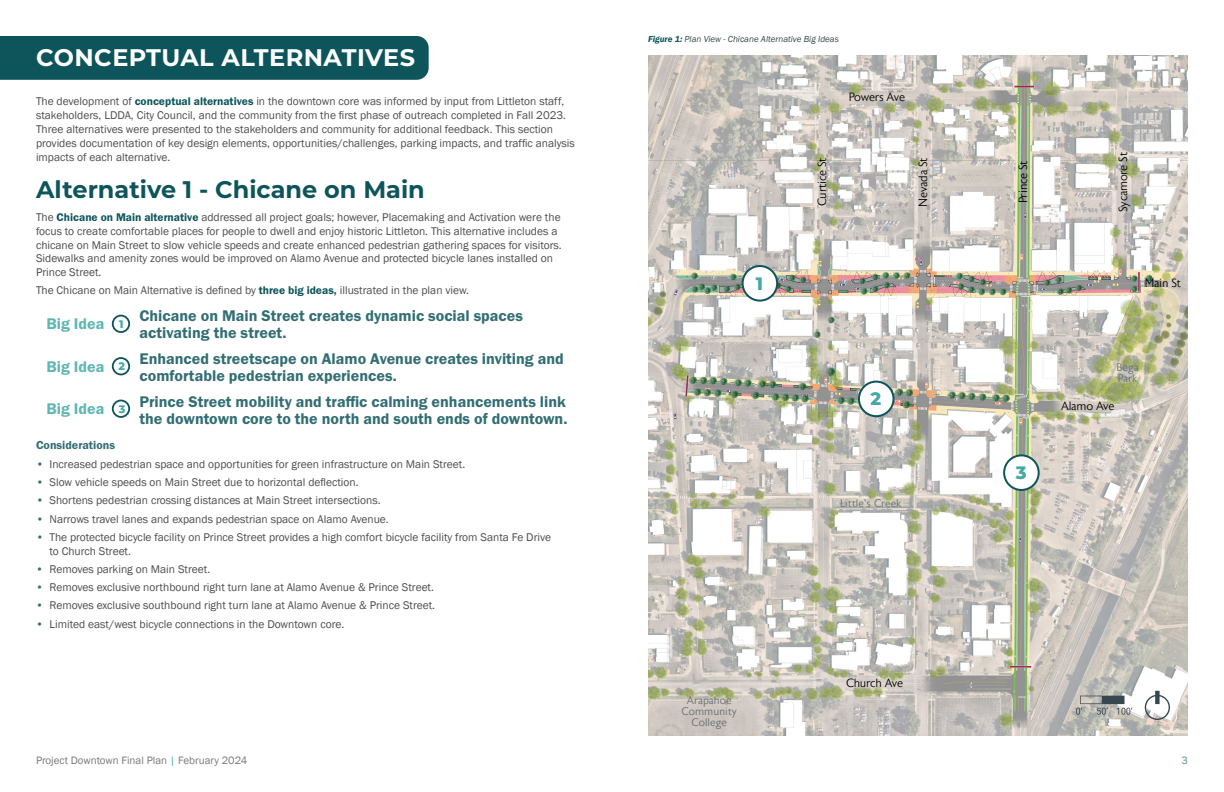
<style>
.page{position:relative;width:1224px;height:792px;background:#fff}
.page>*{position:absolute;margin:0;border:0;box-sizing:border-box;transform-origin:0 0}
.t1{font:700 24px "Montserrat";color:#0e555b}
.t2{font:700 24px "Montserrat";letter-spacing:.02em;color:#fff}
.t3{font:800 18px "Montserrat";color:#43a9a6}
.t4{font:16px/17px "Franklin Gothic URW Dem";color:#326e74}
.t5{font:16px "Franklin Gothic URW Dem";color:#5fb6b3}
.t6{font:300 12px "Astoria Sans";letter-spacing:-.02em;color:#000}
.t7{font:12px "Franklin Gothic URW Dem";color:#326e74}
.t8{font:11.5px/13.8px "Franklin Gothic";color:#4d4d4f}
.t9{font:300 11px/11px "Astoria Sans";color:#646c70;text-align:center}
.t10{font:11px "Franklin Gothic";color:#77787b}
.t11{font:11px "Franklin Gothic";color:#629194}
.t12{font:italic 9px "Franklin Gothic";color:#37474f}
.s1{font-family:"Franklin Gothic URW Dem";color:#0e555b}
.s2{font-family:"Montserrat";font-weight:800;font-size:11px;color:#43a9a6}
.s3{color:#326e74}
.s4{font-weight:600;color:#0e555b}
.s5{color:#43a9a6}
</style>
<div class="page">
<div style="left:0;top:36px;width:429px;height:44px;background:#0e555b"></div>
<img style="left:648px;top:56px;width:540px;height:679px">
<div style="left:743px;top:266px;width:34px;height:35px;background:#fff;border-radius:50%"></div>
<div style="left:742px;top:265px;width:36px;height:37px;border:2px solid #0e555b;border-radius:50%"></div>
<div style="left:859px;top:382px;width:35px;height:34px;background:#fff;border-radius:50%"></div>
<div style="left:858px;top:381px;width:37px;height:36px;border:2px solid #0e555b;border-radius:50%"></div>
<div style="left:1004px;top:455px;width:35px;height:35px;background:#fff;border-radius:50%"></div>
<div style="left:1003px;top:454px;width:37px;height:37px;border:2px solid #0e555b;border-radius:50%"></div>
<svg style="left:1145px;top:691px;width:25px;height:29px"></svg>
<svg style="left:1076px;top:696px;width:56px;height:19px"></svg>
<div style="left:112px;top:315px;width:18px;height:18px;border:2px solid #0e555b;border-radius:50%"></div>
<div style="left:112px;top:357px;width:18px;height:18px;border:2px solid #0e555b;border-radius:50%"></div>
<div style="left:112px;top:400px;width:18px;height:18px;border:2px solid #0e555b;border-radius:50%"></div>
<h1 class="t2" style="left:36px;top:40px;width:381px">CONCEPTUAL ALTERNATIVES</h1>
<p class="t8" style="left:36px;top:95px;width:540px">The development of <span class="s1">conceptual alternatives</span> in the downtown core was informed by input from Littleton staff, stakeholders, LDDA, City Council, and the community from the first phase of outreach completed in Fall 2023.<br>Three alternatives were presented to the stakeholders and community for additional feedback. This section provides documentation of key design elements, opportunities/challenges, parking impacts, and traffic analysis impacts of each alternative.</p>
<h1 class="t1" style="left:36px;top:172px;width:390px">Alternative 1 - Chicane on Main</h1>
<p class="t8" style="left:36px;top:211px;width:526px">The <span class="s1">Chicane on Main alternative</span> addressed all project goals; however, Placemaking and Activation were the focus to create comfortable places for people to dwell and enjoy historic Littleton. This alternative includes a chicane on Main Street to slow vehicle speeds and create enhanced pedestrian gathering spaces for visitors.<br>Sidewalks and amenity zones would be improved on Alamo Avenue and protected bicycle lanes installed on Prince Street.</p>
<p class="t8" style="left:36px;top:284px;width:433px">The Chicane on Main Alternative is defined by <span class="s1">three big ideas,</span> illustrated in the plan view.</p>
<h3 class="t5" style="left:46px;top:314px;width:79px">Big Idea <span class="s2">1</span></h3>
<h3 class="t5" style="left:46px;top:356px;width:80px">Big Idea <span class="s2">2</span></h3>
<h3 class="t5" style="left:46px;top:399px;width:80px">Big Idea <span class="s2">3</span></h3>
<h3 class="t4" style="left:140px;top:307px;width:385px">Chicane on Main Street creates dynamic social spaces activating the street.</h3>
<h3 class="t4" style="left:140px;top:350px;width:426px">Enhanced streetscape on Alamo Avenue creates inviting and comfortable pedestrian experiences.</h3>
<h3 class="t4" style="left:140px;top:393px;width:430px">Prince Street mobility and traffic calming enhancements link the downtown core to the north and south ends of downtown.</h3>
<p class="t7" style="left:36px;top:438px;width:81px">Considerations</p>
<p class="t8" style="left:36px;top:457px;width:429px"><span class="s3">•</span> Increased pedestrian space and opportunities for green infrastructure on Main Street.</p>
<p class="t8" style="left:36px;top:475px;width:324px"><span class="s3">•</span> Slow vehicle speeds on Main Street due to horizontal deflection.</p>
<p class="t8" style="left:36px;top:494px;width:345px"><span class="s3">•</span> Shortens pedestrian crossing distances at Main Street intersections.</p>
<p class="t8" style="left:36px;top:512px;width:353px"><span class="s3">•</span> Narrows travel lanes and expands pedestrian space on Alamo Avenue.</p>
<p class="t8" style="left:50px;top:530px;width:503px;text-indent:-14px"><span class="s3">•</span> The protected bicycle facility on Prince Street provides a high comfort bicycle facility from Santa Fe Drive to Church Street.</p>
<p class="t8" style="left:36px;top:562px;width:176px"><span class="s3">•</span> Removes parking on Main Street.</p>
<p class="t8" style="left:36px;top:581px;width:400px"><span class="s3">•</span> Removes exclusive northbound right turn lane at Alamo Avenue &amp; Prince Street.</p>
<p class="t8" style="left:36px;top:599px;width:401px"><span class="s3">•</span> Removes exclusive southbound right turn lane at Alamo Avenue &amp; Prince Street.</p>
<p class="t8" style="left:36px;top:617px;width:310px"><span class="s3">•</span> Limited east/west bicycle connections in the Downtown core.</p>
<p class="t12" style="left:648px;top:34px;width:192px"><span class="s4">Figure 1:</span> Plan View - Chicane Alternative Big Ideas</p>
<p class="t6" style="left:849px;top:90px;width:58px">Powers Ave</p>
<h2 class="t3" style="left:756px;top:270px;width:9px">1</h2>
<p class="t6" style="left:816px;top:206px;width:50px;rotate:-90deg">Curtice St</p>
<p class="t6" style="left:917px;top:207px;width:51px;rotate:-90deg">Nevada St</p>
<p class="t6" style="left:1017px;top:203px;width:44px;rotate:-90deg">Prince St</p>
<p class="t6" style="left:1117px;top:212px;width:62px;rotate:-90deg">Sycamore St</p>
<p class="t6" style="left:1145px;top:277px;width:38px">Main St</p>
<h2 class="t3" style="left:871px;top:386px;width:12px">2</h2>
<p class="t9" style="left:840px;top:498px;width:63px">Little's Creek</p>
<h2 class="t3" style="left:1016px;top:459px;width:12px">3</h2>
<p class="t9" style="left:1116px;top:362px;width:24px;text-align:left">Bega<br>Park</p>
<p class="t6" style="left:1061px;top:399px;width:55px">Alamo Ave</p>
<p class="t9" style="left:682px;top:695px;width:57px">Arapahoe<br>Community<br>College</p>
<p class="t6" style="left:846px;top:677px;width:58px">Church Ave</p>
<p class="t10" style="left:36px;top:753px;width:213px">Project Downtown Final Plan <span class="s5">|</span> February 2024</p>
<p class="t11" style="left:1182px;top:753px;width:8px">3</p>
</div>
